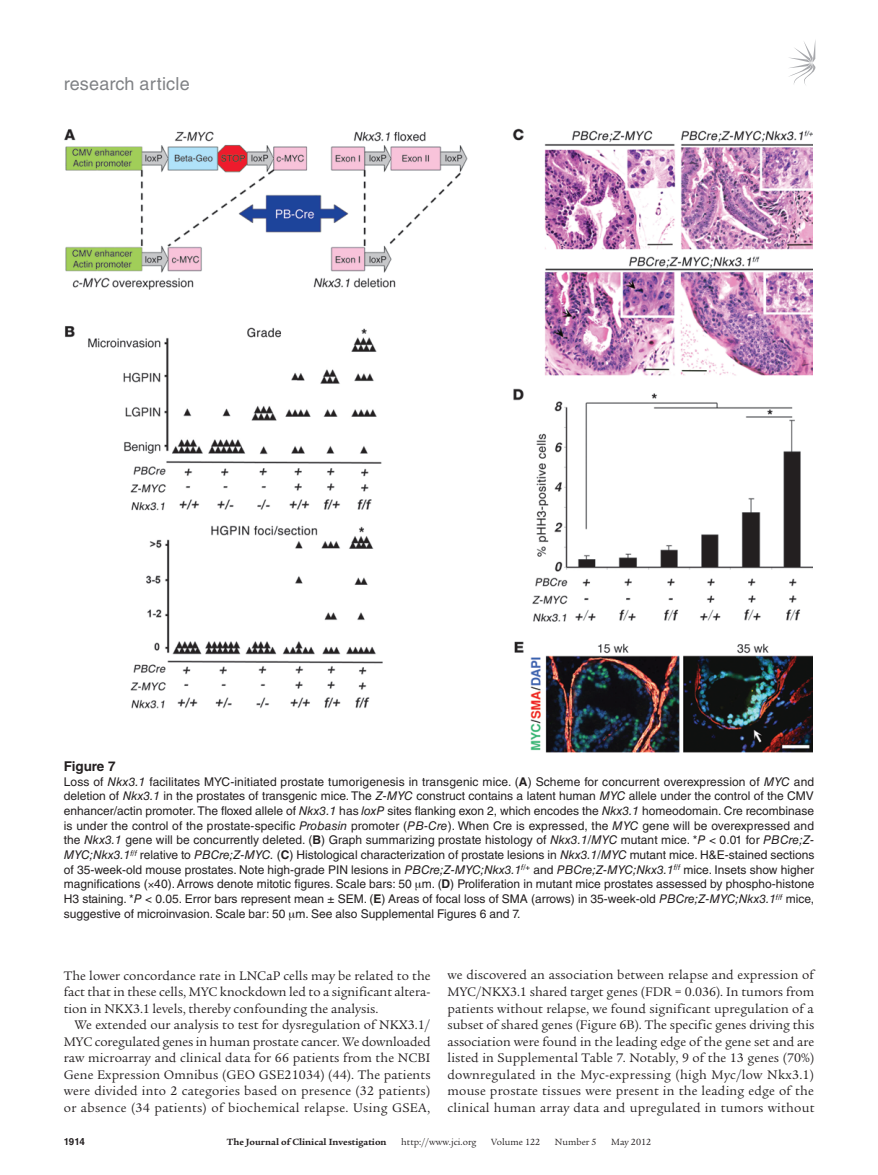
<style>
.page{position:relative;width:878px;height:1175px;background:#fff}
.page>*{position:absolute;margin:0;border:0;box-sizing:border-box;transform-origin:0 0}
.t1{font:18px "Helvetica LT Std";letter-spacing:.01em;color:#808285}
.t2{font:13.5px/16.5px "Legacy Serif Std";letter-spacing:.015em;color:#231f20;text-align:justify}
.t3{font:700 13.5px "Helvetica LT Std";color:#231f20}
.t4{font:12px/14.7px "Helvetica LT Std";color:#231f20;text-align:justify}
.t5{font:9.75px "Legacy Serif Std";color:#231f20}
.t6{font:700 9.75px "Legacy Serif Std";color:#231f20}
.t7{font:700 9.75px "Helvetica LT Std";color:#231f20}
.s1{font-style:italic}
.s2{font-weight:700}
</style>
<div class="page">
<svg style="left:789px;top:42px;width:26px;height:43px"></svg>
<img style="left:64px;top:128px;width:748px;height:624px">
<h1 class="t1" style="left:64px;top:73px;width:127px">research article</h1>
<p class="t3" style="left:64px;top:758px;width:53px">Figure 7</p>
<p class="t4" style="left:64px;top:774px;width:752px">Loss of <span class="s1">Nkx3.1</span> facilitates MYC-initiated prostate tumorigenesis in transgenic mice. (<span class="s2">A</span>) Scheme for concurrent overexpression of <span class="s1">MYC</span> and deletion of <span class="s1">Nkx3.1</span> in the prostates of transgenic mice. The <span class="s1">Z-MYC</span> construct contains a latent human <span class="s1">MYC</span> allele under the control of the CMV enhancer/actin promoter. The floxed allele of <span class="s1">Nkx3.1</span> has <span class="s1">loxP</span> sites flanking exon 2, which encodes the <span class="s1">Nkx3.1</span> homeodomain. Cre recombinase is under the control of the prostate-specific <span class="s1">Probasin</span> promoter (<span class="s1">PB-Cre</span>). When Cre is expressed, the <span class="s1">MYC</span> gene will be overexpressed and the <span class="s1">Nkx3.1</span> gene will be concurrently deleted. (<span class="s2">B</span>) Graph summarizing prostate histology of <span class="s1">Nkx3.1/MYC</span> mutant mice. *<span class="s1">P</span> &lt; 0.01 for <span class="s1">PBCre;Z-MYC;Nkx3.1</span><sup>f/f</sup> relative to <span class="s1">PBCre;Z-MYC.</span> (<span class="s2">C</span>) Histological characterization of prostate lesions in <span class="s1">Nkx3.1/MYC</span> mutant mice. H&amp;E-stained sections of 35-week-old mouse prostates. Note high-grade PIN lesions in <span class="s1">PBCre;Z-MYC;Nkx3.1</span><sup>f/+</sup> and <span class="s1">PBCre;Z-MYC;Nkx3.1</span><sup>f/f</sup> mice. Insets show higher magnifications ( 40). Arrows denote mitotic figures. Scale bars: 50 m. (<span class="s2">D</span>) Proliferation in mutant mice prostates assessed by phospho-histone H3 staining. *<span class="s1">P</span> &lt; 0.05. Error bars represent mean ± SEM. (<span class="s2">E</span>) Areas of focal loss of SMA (arrows) in 35-week-old <span class="s1">PBCre;Z-MYC;Nkx3.1</span><sup>f/f</sup> mice, suggestive of microinvasion. Scale bar: 50 m. See also Supplemental Figures 6 and 7.</p>
<p class="t2" style="left:64px;top:967px;width:368px">The lower concordance rate in LNCaP cells may be related to the fact that in these cells, MYC knockdown led to a significant altera&shy;tion in NKX3.1 levels, thereby confounding the analysis.</p>
<p class="t2" style="left:64px;top:1016px;width:368px;text-indent:11px">We extended our analysis to test for dysregulation of NKX3.1/ MYC coregulated genes in human prostate cancer. We downloaded raw microarray and clinical data for 66 patients from the NCBI Gene Expression Omnibus (GEO GSE21034) (44). The patients were divided into 2 categories based on presence (32 patients) or absence (34 patients) of biochemical relapse. Using GSEA,</p>
<p class="t2" style="left:447px;top:967px;width:368px">we discovered an association between relapse and expression of MYC/NKX3.1 shared target genes (FDR = 0.036). In tumors from patients without relapse, we found significant upregulation of a subset of shared genes (Figure 6B). The specific genes driving this association were found in the leading edge of the gene set and are listed in Supplemental Table 7. Notably, 9 of the 13 genes (70%) downregulated in the Myc-expressing (high Myc/low Nkx3.1) mouse prostate tissues were present in the leading edge of the clinical human array data and upregulated in tumors without</p>
<p class="t7" style="left:64px;top:1135px;width:23px">1914</p>
<p class="t6" style="left:227px;top:1135px;width:161px">The Journal of Clinical Investigation</p>
<p class="t5" style="left:401px;top:1136px;width:77px">http://www.jci.org</p>
<p class="t5" style="left:491px;top:1136px;width:50px">Volume 122</p>
<p class="t5" style="left:555px;top:1136px;width:43px">Number 5</p>
<p class="t5" style="left:611px;top:1136px;width:41px">May 2012</p>
</div>
